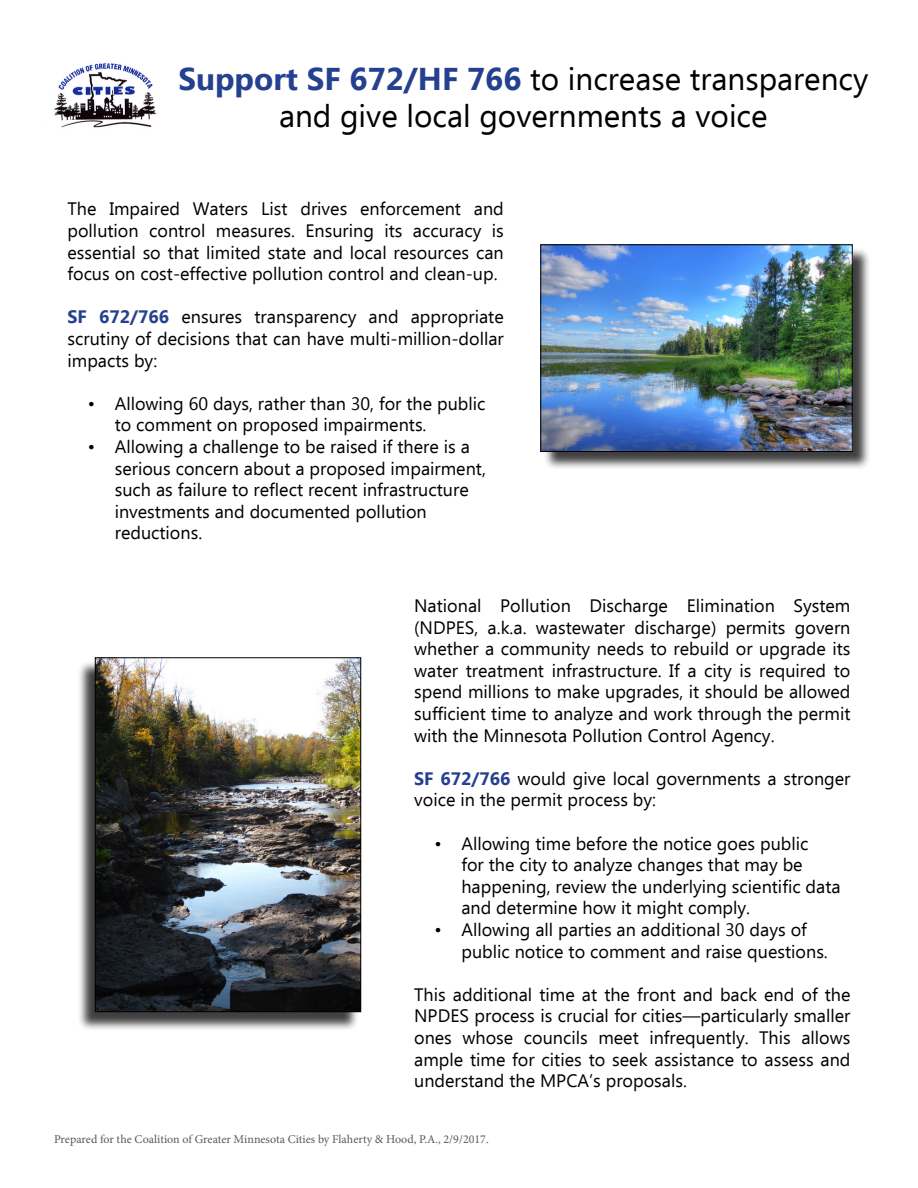
<style>
.page{position:relative;width:918px;height:1188px;background:#fff}
.page>*{position:absolute;margin:0;border:0;box-sizing:border-box;transform-origin:0 0}
.t1{font:31.5px/37.8px "Ebrima";color:#000;text-align:center}
.t2{font:18px/21.6px "Ebrima";color:#000}
.t3{font:12px "Minion Pro";color:#58595b}
.s1{font-weight:700;color:#25408f}
</style>
<div class="page">
<img style="left:54px;top:63px;width:103px;height:65px">
<div style="left:543px;top:247px;width:328px;height:224px;background:#000;opacity:.75"></div>
<img style="left:543px;top:247px;width:307px;height:203px">
<div style="left:541px;top:245px;width:311px;height:207px;border:1px solid #000"></div>
<div style="left:77px;top:661px;width:283px;height:370px;background:#000;opacity:.75"></div>
<img style="left:97px;top:660px;width:262px;height:350px">
<div style="left:95px;top:658px;width:266px;height:354px;border:1px solid #000"></div>
<h1 class="t1" style="left:178px;top:62px;width:691px"><span class="s1">Support SF 672/HF 766</span> to increase transparency and give local governments a voice</h1>
<p class="t2" style="left:68px;top:199px;width:438px;text-align:justify">The Impaired Waters List drives enforcement and pollution control measures. Ensuring its accuracy is essential so that limited state and local resources can focus on cost-effective pollution control and clean-up.</p>
<p class="t2" style="left:68px;top:307px;width:438px;text-align:justify"><span class="s1">SF 672/766</span> ensures transparency and appropriate scrutiny of decisions that can have multi-million-dollar impacts by:</p>
<p class="t2" style="left:115px;top:394px;width:372px;text-indent:-27px">• Allowing 60 days, rather than 30, for the public to comment on proposed impairments.</p>
<p class="t2" style="left:115px;top:437px;width:373px;text-indent:-27px">• Allowing a challenge to be raised if there is a serious concern about a proposed impairment, such as failure to reflect recent infrastructure investments and documented pollution reductions.</p>
<p class="t2" style="left:414px;top:596px;width:438px;text-align:justify">National Pollution Discharge Elimination System (NDPES, a.k.a. wastewater discharge) permits govern whether a community needs to rebuild or upgrade its water treatment infrastructure. If a city is required to spend millions to make upgrades, it should be allowed sufficient time to analyze and work through the permit with the Minnesota Pollution Control Agency.</p>
<p class="t2" style="left:414px;top:769px;width:438px"><span class="s1">SF 672/766</span> would give local governments a stronger voice in the permit process by:</p>
<p class="t2" style="left:461px;top:834px;width:381px;text-indent:-27px">• Allowing time before the notice goes public<br>for the city to analyze changes that may be happening, review the underlying scientific data and determine how it might comply.</p>
<p class="t2" style="left:461px;top:920px;width:368px;text-indent:-27px">• Allowing all parties an additional 30 days of public notice to comment and raise questions.</p>
<p class="t2" style="left:414px;top:985px;width:438px;text-align:justify">This additional time at the front and back end of the NPDES process is crucial for cities—particularly smaller ones whose councils meet infrequently. This allows ample time for cities to seek assistance to assess and understand the MPCA’s proposals.</p>
<p class="t3" style="left:54px;top:1131px;width:436px">Prepared for the Coalition of Greater Minnesota Cities by Flaherty &amp; Hood, P.A., 2/9/2017.</p>
</div>
